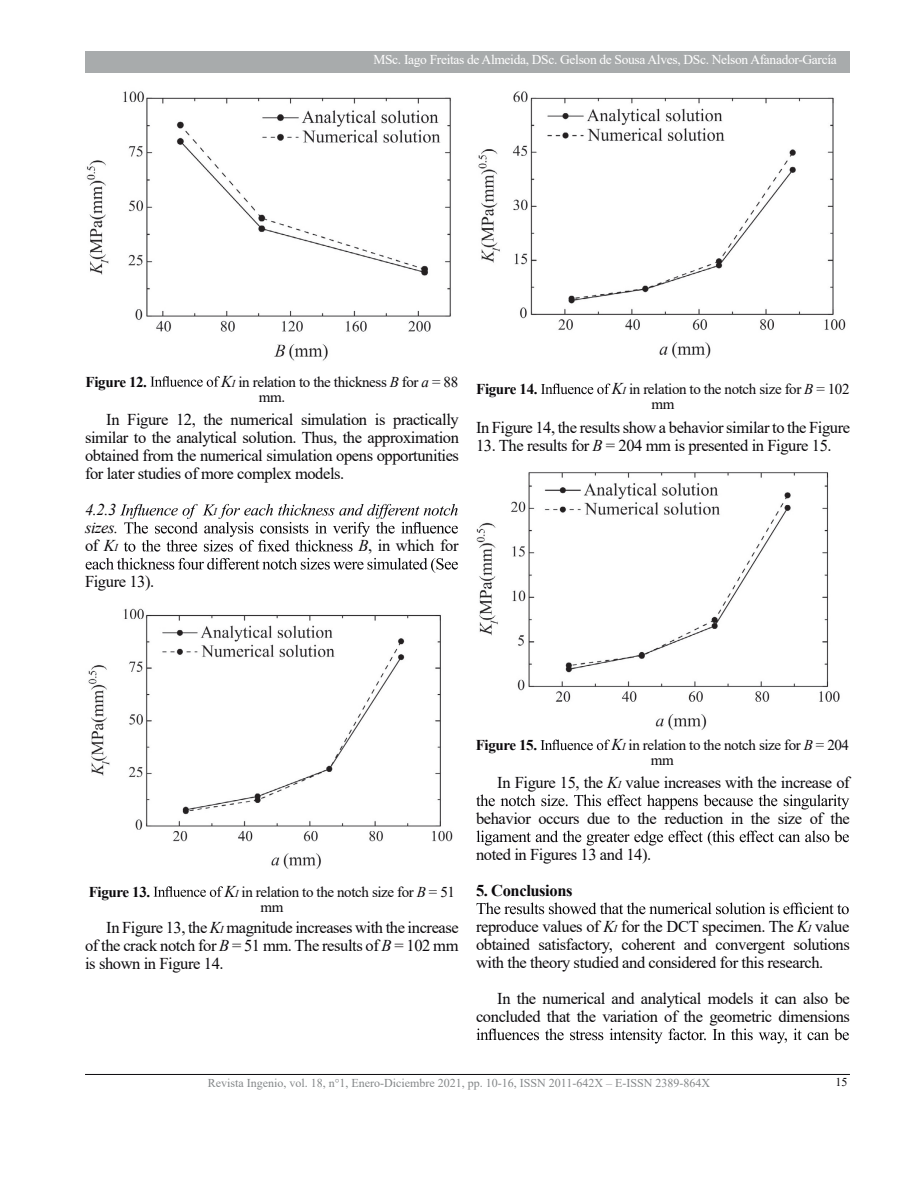
<style>
.page{position:relative;width:918px;height:1188px;background:#fff}
.page>*{position:absolute;margin:0;border:0;box-sizing:border-box;transform-origin:0 0}
.t1{font:16.5px/18px "Times New Roman";letter-spacing:-.025em;color:#0b090c;text-align:justify}
.t2{font:italic 16.5px/18px "Times New Roman";letter-spacing:-.025em;color:#0b090c}
.t3{font:15px/15px "Times New Roman";letter-spacing:-.025em;color:#0b090c}
.t4{font:700 15px "Times New Roman";letter-spacing:-.025em;color:#0b090c}
.t5{font:13.5px "Times New Roman";letter-spacing:-.025em;color:#fff}
.t6{font:12px "Times New Roman";color:#838688}
.t7{font:12px "Times New Roman";color:#0b090c}
.t8{font:italic 10.5px "Times New Roman";color:#0b090c}
.s1{font-style:italic;font-size:16.5px}
.s2{font-style:italic;font-size:10.5px}
.s3{font-style:italic}
.s4{font-style:normal}
.s5{font-size:10.5px}
.s6{font-weight:700}
</style>
<div class="page">
<hr style="left:85px;top:1074px;width:765px;height:1px;background:#0b090c">
<img style="left:476px;top:472px;width:364px;height:258px">
<img style="left:86px;top:91px;width:365px;height:270px">
<svg style="left:150px;top:376px;width:70px;height:11px"></svg>
<svg style="left:541px;top:384px;width:69px;height:10px"></svg>
<svg style="left:541px;top:740px;width:69px;height:10px"></svg>
<svg style="left:154px;top:886px;width:69px;height:11px"></svg>
<svg style="left:120px;top:504px;width:338px;height:48px"></svg>
<svg style="left:86px;top:558px;width:372px;height:15px"></svg>
<svg style="left:476px;top:795px;width:373px;height:15px"></svg>
<svg style="left:477px;top:831px;width:372px;height:15px"></svg>
<svg style="left:477px;top:903px;width:372px;height:11px"></svg>
<svg style="left:476px;top:1029px;width:373px;height:15px"></svg>
<img style="left:88px;top:608px;width:365px;height:261px">
<img style="left:478px;top:91px;width:368px;height:268px">
<div style="left:85px;top:51px;width:765px;height:21px;background:#a8abac"></div>
<p class="t5" style="left:373px;top:50px;width:465px">MSc. Iago Freitas de Almeida, DSc. Gelson de Sousa Alves, DSc. Nelson Afanador-García</p>
<p class="t4" style="left:86px;top:371px;width:63px">Figure 12.</p>
<p class="t3" style="left:259px;top:374px;width:201px;text-indent:-37px"><span class="s1">K</span><span class="s2">I</span> in relation to the thickness <span class="s3">B</span> for <span class="s3">a</span> = 88 mm.</p>
<p class="t4" style="left:476px;top:378px;width:63px">Figure 14.</p>
<p class="t3" style="left:651px;top:381px;width:200px;text-indent:-40px"><span class="s1">K</span><span class="s2">I</span> in relation to the notch size for <span class="s3">B</span> = 102 mm</p>
<p class="t1" style="left:85px;top:410px;width:376px;text-indent:21px">In Figure 12, the numerical simulation is practically similar to the analytical solution. Thus, the approximation obtained from the numerical simulation opens opportunities for later studies of more complex models.</p>
<p class="t2" style="left:85px;top:500px;width:33px">4.2.3</p>
<p class="t8" style="left:214px;top:505px;width:5px">I</p>
<p class="t2" style="left:85px;top:518px;width:35px">sizes. <span class="s4">of</span> K<span class="s5">I</span></p>
<p class="t1" style="left:359px;top:536px;width:101px"><span class="s3">B</span>, in which for</p>
<p class="t1" style="left:85px;top:572px;width:71px">Figure 13).</p>
<p class="t1" style="left:476px;top:418px;width:376px">In Figure 14, the results show a behavior similar to the Figure</p>
<p class="t1" style="left:476px;top:436px;width:357px">13. The results for <span class="s3">B</span> = 204 mm is presented in Figure 15.</p>
<p class="t4" style="left:89px;top:881px;width:63px">Figure 13.</p>
<p class="t3" style="left:260px;top:884px;width:196px;text-indent:-36px"><span class="s1">K</span><span class="s2">I</span> in relation to the notch size for <span class="s3">B</span> = 51 mm</p>
<p class="t1" style="left:85px;top:918px;width:375px;text-indent:21px">In Figure 13, the <span class="s3">K</span><span class="s2">I</span> magnitude increases with the increase of the crack notch for <span class="s3">B</span> = 51 mm. The results of <span class="s3">B</span> = 102 mm is shown in Figure 14.</p>
<p class="t4" style="left:476px;top:734px;width:63px">Figure 15.</p>
<p class="t3" style="left:651px;top:737px;width:200px;text-indent:-40px"><span class="s1">K</span><span class="s2">I</span> in relation to the notch size for <span class="s3">B</span> = 204 mm</p>
<p class="t1" style="left:476px;top:764px;width:375px;line-height:36px;text-indent:21px">In Figure 15, the <span class="s3">K</span><span class="s2">I</span> value increases with the increase of behavior occurs due to the reduction in the size of the noted in Figures 13 and 14).</p>
<p class="t1" style="left:476px;top:872px;width:375px;line-height:36px"><span class="s6">5. Conclusions<br></span>reproduce values of <span class="s3">K</span><span class="s2">I</span> for the DCT specimen. The <span class="s3">K</span><span class="s2">I</span> value</p>
<p class="t1" style="left:476px;top:935px;width:375px">obtained satisfactory, coherent and convergent solutions with the theory studied and considered for this research.</p>
<p class="t1" style="left:476px;top:989px;width:375px;text-align:right">In the numerical and analytical models it can also be concluded that the variation of the geometric dimensions</p>
<p class="t6" style="left:208px;top:1074px;width:504px">Revista Ingenio, vol. 18, n°1, Enero-Diciembre 2021, pp. 10-16, ISSN 2011-642X – E-ISSN 2389-864X</p>
<p class="t7" style="left:835px;top:1074px;width:13px">15</p>
</div>
